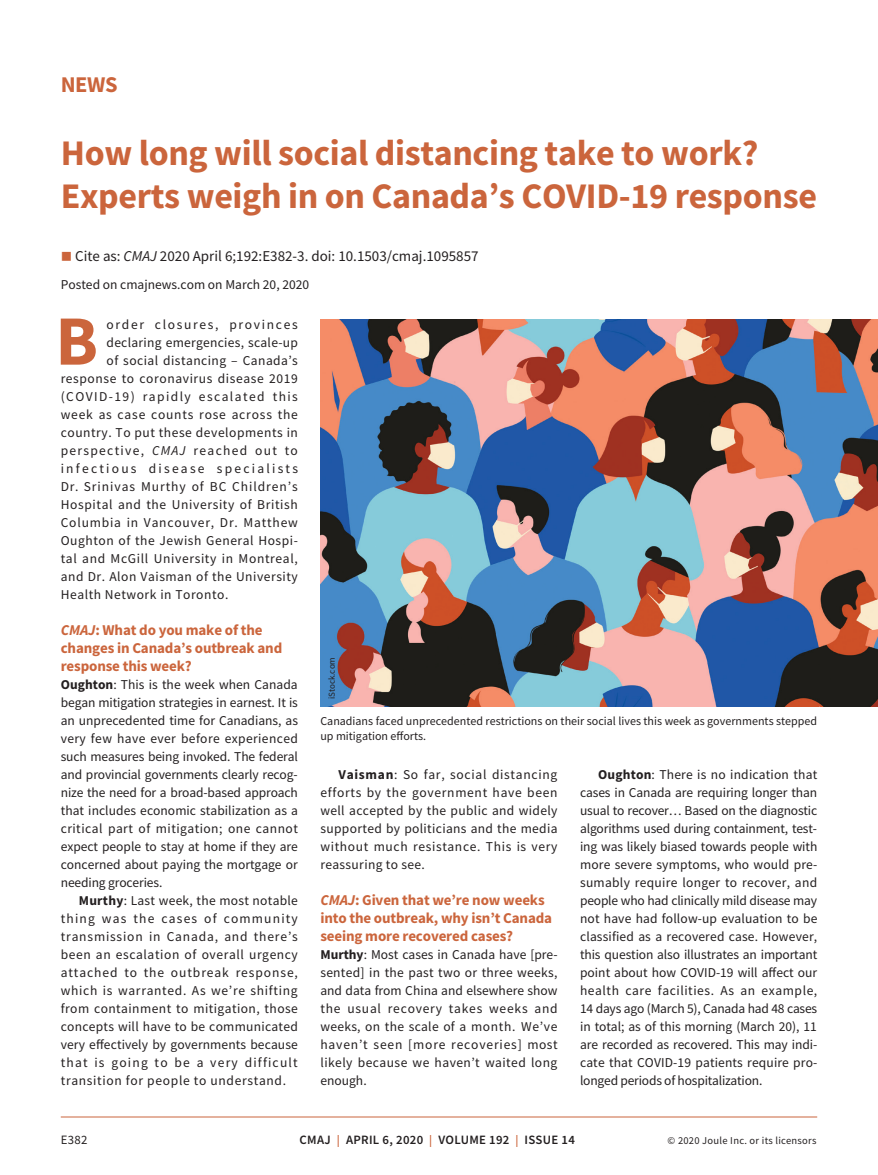
<style>
.page{position:relative;width:878px;height:1175px;background:#fff}
.page>*{position:absolute;margin:0;border:0;box-sizing:border-box;transform-origin:0 0}
.t1{font:700 70.65px "Source Sans Pro";color:#cb653c}
.t2{font:700 36px/43.2px "Source Sans Pro";letter-spacing:-.01em;color:#cb653c}
.t3{font:700 22.5px "Source Sans Pro";color:#cb653c}
.t4{font:700 15px/18px "Source Sans Pro";letter-spacing:-.01em;color:#cb653c}
.t5{font:15px "Source Sans Pro";color:#231f20}
.t6{font:13.5px/18px "Source Sans Pro";letter-spacing:.045em;color:#231f20;text-align:justify}
.t7{font:13.5px "Source Sans Pro";color:#231f20}
.t8{font:13.5px "Source Sans Pro";letter-spacing:.07em;color:#231f20}
.t9{font:13.5px "Source Sans Pro";letter-spacing:.105em;color:#231f20}
.t10{font:13.5px "Source Sans Pro";letter-spacing:.02em;color:#231f20}
.t11{font:13.5px "Source Sans Pro";letter-spacing:.095em;color:#231f20}
.t12{font:13.5px "Source Sans Pro";letter-spacing:.165em;color:#231f20}
.t13{font:13.5px "Source Sans Pro";letter-spacing:.125em;color:#231f20}
.t14{font:600 12.75px "Source Sans Pro";letter-spacing:.025em;color:#231f20}
.t15{font:12.75px "Source Sans Pro";color:#231f20}
.t16{font:12px/15px "Source Sans Pro";color:#231f20}
.t17{font:10.5px "Source Sans Pro";letter-spacing:.025em;color:#231f20}
.t18{font:9px "Source Sans Pro";color:#231f20}
.s1{color:#cb653c}
.s2{font-style:italic}
.s3{font-weight:700}
.s4{font-size:12px;color:#cb653c}
</style>
<div class="page">
<hr style="left:61px;top:1116px;width:756px;height:1px;background:#cb653c">
<img style="left:320px;top:320px;width:558px;height:386px">
<h3 class="t3" style="left:61px;top:69px;width:58px">NEWS</h3>
<h2 class="t2" style="left:61px;top:131px;width:757px">How long will social distancing take to work?<br>Experts weigh in on Canada’s COVID-19 response</h2>
<p class="t5" style="left:61px;top:246px;width:419px"><span class="s1">■</span> Cite as: <span class="s2">CMAJ</span> 2020 April 6;192:E382-3. doi: 10.1503/cmaj.1095857</p>
<p class="t7" style="left:61px;top:276px;width:250px">Posted on cmajnews.com on March 20, 2020</p>
<h1 class="t1" style="left:55px;top:293px;width:44px">B</h1>
<p class="t13" style="left:107px;top:315px;width:193px">order closures, provinces</p>
<p class="t10" style="left:107px;top:333px;width:193px">declaring emergencies, scale-up</p>
<p class="t6" style="left:107px;top:351px;width:193px">of social distancing – Canada’s</p>
<p class="t6" style="left:61px;top:369px;width:238px">response to coronavirus disease 2019</p>
<p class="t9" style="left:61px;top:387px;width:238px">(COVID-19) rapidly escalated this</p>
<p class="t6" style="left:61px;top:405px;width:239px">week as case counts rose across the</p>
<p class="t6" style="left:61px;top:423px;width:239px">country. To put these developments in</p>
<p class="t11" style="left:61px;top:441px;width:239px">perspective, <span class="s2">CMAJ</span> reached out to</p>
<p class="t12" style="left:61px;top:459px;width:239px">infectious disease specialists</p>
<p class="t8" style="left:61px;top:477px;width:238px">Dr. Srinivas Murthy of BC Children’s</p>
<p class="t6" style="left:61px;top:495px;width:238px">Hospital and the University of British</p>
<p class="t6" style="left:61px;top:513px;width:239px">Columbia in Vancouver, Dr. Matthew</p>
<p class="t6" style="left:61px;top:531px;width:238px">Oughton of the Jewish General Hospi-</p>
<p class="t6" style="left:61px;top:549px;width:238px">tal and McGill University in Montreal,</p>
<p class="t6" style="left:61px;top:567px;width:239px">and Dr. Alon Vaisman of the University</p>
<p class="t6" style="left:61px;top:585px;width:169px">Health Network in Toronto.</p>
<p class="t4" style="left:61px;top:620px;width:223px"><span class="s2">CMAJ</span>: What do you make of the changes in Canada’s outbreak and response this week?</p>
<p class="t6" style="left:61px;top:675px;width:239px"><span class="s3">Oughton</span>: This is the week when Canada began mitigation strategies in earnest. It is an unprecedented time for Canadians, as very few have ever before experienced such measures being invoked. The federal and provincial governments clearly recog&shy;nize the need for a broad-based approach that includes economic stabilization as a critical part of mitigation; one cannot expect people to stay at home if they are concerned about paying the mortgage or needing groceries.</p>
<p class="t6" style="left:61px;top:891px;width:239px;text-indent:18px"><span class="s3">Murthy</span>: Last week, the most notable thing was the cases of community transmission in Canada, and there’s been an escalation of overall urgency attached to the outbreak response, which is warranted. As we’re shifting from containment to mitigation, those concepts will have to be communicated very effectively by governments because that is going to be a very difficult transition for people to understand.</p>
<p class="t18" style="left:326px;top:699px;width:44px;rotate:-90deg">iStock.com</p>
<p class="t16" style="left:320px;top:713px;width:498px">Canadians faced unprecedented restrictions on their social lives this week as governments stepped up mitigation efforts.</p>
<p class="t6" style="left:320px;top:765px;width:239px;text-indent:18px"><span class="s3">Vaisman</span>: So far, social distancing efforts by the government have been well accepted by the public and widely supported by politicians and the media without much resistance. This is very reassuring to see.</p>
<p class="t4" style="left:320px;top:890px;width:233px"><span class="s2">CMAJ</span>: Given that we’re now weeks into the outbreak, why isn’t Canada seeing more recovered cases?</p>
<p class="t6" style="left:320px;top:945px;width:239px"><span class="s3">Murthy</span>: Most cases in Canada have [pre&shy;sented] in the past two or three weeks, and data from China and elsewhere show the usual recovery takes weeks and weeks, on the scale of a month. We’ve haven’t seen [more recoveries] most likely because we haven’t waited long enough.</p>
<p class="t6" style="left:580px;top:765px;width:239px;text-indent:18px"><span class="s3">Oughton</span>: There is no indication that cases in Canada are requiring longer than usual to recover… Based on the diagnostic algorithms used during containment, test&shy;ing was likely biased towards people with more severe symptoms, who would pre&shy;sumably require longer to recover, and people who had clinically mild disease may not have had follow-up evaluation to be classified as a recovered case. However, this question also illustrates an important point about how COVID-19 will affect our health care facilities. As an example, 14 days ago (March 5), Canada had 48 cases in total; as of this morning (March 20), 11 are recorded as recovered. This may indi&shy;cate that COVID-19 patients require pro&shy;longed periods of hospitalization.</p>
<p class="t15" style="left:61px;top:1132px;width:28px">E382</p>
<p class="t14" style="left:299px;top:1131px;width:277px">CMAJ <span class="s4">|</span> APRIL 6, 2020 <span class="s4">|</span> VOLUME 192 <span class="s4">|</span> ISSUE 14</p>
<p class="t17" style="left:667px;top:1134px;width:150px">© 2020 Joule Inc. or its licensors</p>
</div>
